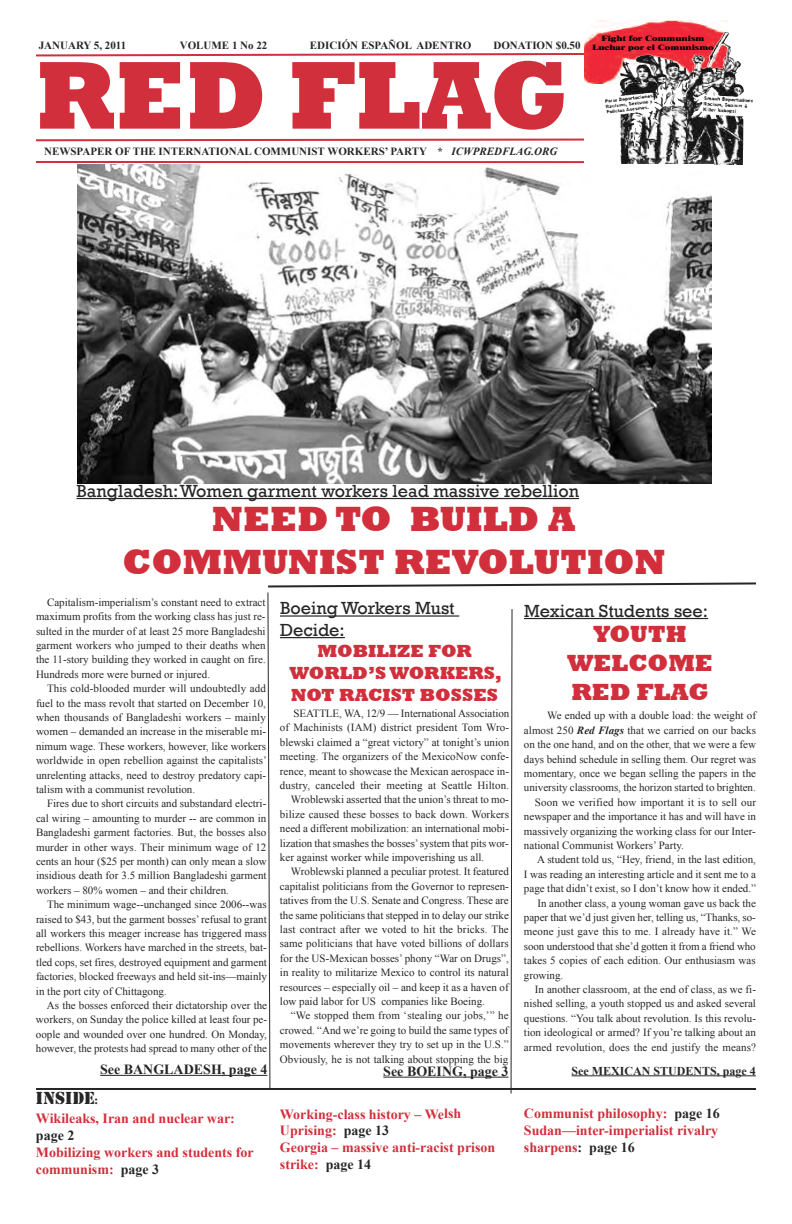
<style>
.page{position:relative;width:792px;height:1224px;background:#fff}
.page>*{position:absolute;margin:0;border:0;box-sizing:border-box;transform-origin:0 0}
.t1{font:800 98px "Rockwell";color:#d12f3b;scale:.95 1}
.t2{font:800 36px/43.2px "Rockwell";color:#d12f3b;text-align:center}
.t3{font:800 24px/28.8px "Rockwell";color:#d12f3b;text-align:center}
.t4{font:18px/21.6px "Rockwell";color:#272627}
.t5{font:800 18px/21.6px "Rockwell";color:#d12f3b;text-align:center}
.t6{font:18px "Stencil";color:#272627}
.t7{font:700 14px/16.8px "Times New Roman";color:#d12f3b}
.t8{font:700 14px "Times New Roman";color:#272627}
.t9{font:700 12px "Times New Roman";color:#272627}
.t10{font:11px/14.4px "Times New Roman";color:#272627;text-align:justify}
.t11{font:700 11px "Times New Roman";color:#272627}
.t12{font:800 7.5px/9px "Times";color:#000;text-align:center;scale:1.38 1}
.s1{font-style:italic}
.s2{font-size:11px}
.s3{color:#272627}
.s4{font-weight:700;font-style:italic}
</style>
<div class="page">
<svg style="left:36px;top:53px;width:548px;height:4px"></svg>
<svg style="left:36px;top:138px;width:548px;height:4px"></svg>
<hr style="left:36px;top:161px;width:563px;height:2px;background:#d12f3b">
<hr style="left:100px;top:1075px;width:167px;height:1px;background:#272627">
<hr style="left:36px;top:1088px;width:720px;height:2px;background:#272627">
<svg style="left:584px;top:20px;width:169px;height:144px"></svg>
<img style="left:584px;top:20px;width:143px;height:63px">
<img style="left:606px;top:54px;width:48px;height:60px">
<img style="left:77px;top:165px;width:635px;height:319px">
<hr style="left:76px;top:498px;width:503px;height:1px;background:#272627">
<svg style="left:266px;top:582px;width:491px;height:512px"></svg>
<p class="t11" style="left:39px;top:39px;width:89px">JANUARY 5, 2011</p>
<p class="t11" style="left:180px;top:39px;width:89px">VOLUME 1 No 22</p>
<p class="t11" style="left:310px;top:39px;width:163px">EDICIÓN ESPAÑOL ADENTRO</p>
<p class="t11" style="left:493px;top:39px;width:89px">DONATION $0.50</p>
<h1 class="t1" style="left:36px;top:36px;width:562px">RED FLAG</h1>
<p class="t11" style="left:44px;top:145px;width:515px">NEWSPAPER OF THE INTERNATIONAL COMMUNIST WORKERS’ PARTY * <span class="s1">ICWPREDFLAG.ORG</span></p>
<p class="t12" style="left:592px;top:35px;width:90px">Fight for Communism<br>Luchar por el Comunismo</p>
<h3 class="t4" style="left:76px;top:479px;width:504px">Bangladesh: Women garment workers lead massive rebellion</h3>
<h2 class="t2" style="left:123px;top:496px;width:544px">NEED TO BUILD A<br>COMMUNIST REVOLUTION</h2>
<p class="t10" style="left:36px;top:595px;width:231px;text-indent:11px">Capitalism-imperialism’s constant need to extract maximum profits from the working class has just re&shy;sulted in the murder of at least 25 more Bangladeshi garment workers who jumped to their deaths when the 11-story building they worked in caught on fire.<br>Hundreds more were burned or injured.</p>
<p class="t10" style="left:36px;top:681px;width:232px;text-indent:11px">This cold-blooded murder will undoubtedly add fuel to the mass revolt that started on December 10, when thousands of Bangladeshi workers – mainly women – demanded an increase in the miserable mi&shy;nimum wage. These workers, however, like workers worldwide in open rebellion against the capitalists’ unrelenting attacks, need to destroy predatory capi&shy;talism with a communist revolution.</p>
<p class="t10" style="left:36px;top:797px;width:232px;text-indent:11px">Fires due to short circuits and substandard electri&shy;cal wiring – amounting to murder -- are common in Bangladeshi garment factories. But, the bosses also murder in other ways. Their minimum wage of 12 cents an hour ($25 per month) can only mean a slow insidious death for 3.5 million Bangladeshi garment workers – 80% women – and their children.</p>
<p class="t10" style="left:36px;top:897px;width:233px;text-indent:11px">The minimum wage--unchanged since 2006--was raised to $43, but the garment bosses’ refusal to grant all workers this meager increase has triggered mass rebellions. Workers have marched in the streets, bat&shy;tled cops, set fires, destroyed equipment and garment factories, blocked freeways and held sit-ins—mainly in the port city of Chittagong.</p>
<p class="t10" style="left:36px;top:998px;width:233px;text-indent:11px">As the bosses enforced their dictatorship over the workers, on Sunday the police killed at least four pe&shy;oople and wounded over one hundred. On Monday, however, the protests had spread to many other of the</p>
<h3 class="t6" style="left:36px;top:1091px;width:64px">INSIDE<span class="s2">:</span></h3>
<p class="t7" style="left:36px;top:1110px;width:201px">Wikileaks, Iran and nuclear war:</p>
<p class="t8" style="left:36px;top:1128px;width:40px">page 2</p>
<p class="t7" style="left:36px;top:1144px;width:219px">Mobilizing workers and students for communism: <span class="s3">page 3</span></p>
<p class="t8" style="left:100px;top:1062px;width:169px">See BANGLADESH, page 4</p>
<h3 class="t4" style="left:280px;top:597px;width:176px">Boeing Workers Must<br>Decide:</h3>
<h3 class="t5" style="left:290px;top:640px;width:214px">MOBILIZE FOR<br>WORLD’S WORKERS,<br>NOT RACIST BOSSES</h3>
<p class="t10" style="left:293px;top:706px;width:217px">SEATTLE, WA, 12/9 — International Association</p>
<p class="t10" style="left:280px;top:720px;width:231px">of Machinists (IAM) district president Tom Wro-</p>
<p class="t10" style="left:280px;top:735px;width:231px">blewski claimed a “great victory” at tonight’s union</p>
<p class="t10" style="left:280px;top:749px;width:231px">meeting. The organizers of the MexicoNow confe-</p>
<p class="t10" style="left:280px;top:764px;width:231px">rence, meant to showcase the Mexican aerospace in-</p>
<p class="t10" style="left:280px;top:778px;width:231px">dustry, canceled their meeting at Seattle Hilton.</p>
<p class="t10" style="left:291px;top:792px;width:219px">Wroblewski asserted that the union’s threat to mo-</p>
<p class="t10" style="left:280px;top:807px;width:231px">bilize caused these bosses to back down. Workers</p>
<p class="t10" style="left:280px;top:821px;width:231px">need a different mobilization: an international mobi-</p>
<p class="t10" style="left:280px;top:836px;width:230px">lization that smashes the bosses’ system that pits wor-</p>
<p class="t10" style="left:280px;top:850px;width:206px">ker against worker while impoverishing us all.</p>
<p class="t10" style="left:291px;top:864px;width:219px">Wroblewski planned a peculiar protest. It featured</p>
<p class="t10" style="left:280px;top:879px;width:230px">capitalist politicians from the Governor to represen-</p>
<p class="t10" style="left:280px;top:893px;width:230px">tatives from the U.S. Senate and Congress. These are</p>
<p class="t10" style="left:280px;top:908px;width:230px">the same politicians that stepped in to delay our strike</p>
<p class="t10" style="left:280px;top:922px;width:230px">last contract after we voted to hit the bricks. The</p>
<p class="t10" style="left:280px;top:936px;width:230px">same politicians that have voted billions of dollars</p>
<p class="t10" style="left:280px;top:951px;width:230px">for the US-Mexican bosses’ phony “War on Drugs”,</p>
<p class="t10" style="left:280px;top:965px;width:230px">in reality to militarize Mexico to control its natural</p>
<p class="t10" style="left:280px;top:980px;width:230px">resources – especially oil – and keep it as a haven of</p>
<p class="t10" style="left:280px;top:994px;width:207px">low paid labor for US companies like Boeing.</p>
<p class="t10" style="left:291px;top:1008px;width:219px">“We stopped them from ‘stealing our jobs,’” he</p>
<p class="t10" style="left:280px;top:1023px;width:230px">crowed. “And we’re going to build the same types of</p>
<p class="t10" style="left:280px;top:1037px;width:230px">movements wherever they try to set up in the U.S.”</p>
<p class="t10" style="left:280px;top:1052px;width:230px">Obviously, he is not talking about stopping the big</p>
<p class="t8" style="left:383px;top:1063px;width:127px">See BOEING, page 3</p>
<p class="t9" style="left:572px;top:1064px;width:186px">See MEXICAN STUDENTS, page 4</p>
<h3 class="t4" style="left:524px;top:599px;width:186px">Mexican Students see:</h3>
<h3 class="t3" style="left:567px;top:619px;width:147px">YOUTH<br>WELCOME<br>RED FLAG</h3>
<p class="t10" style="left:547px;top:709px;width:210px">We ended up with a double load: the weight of</p>
<p class="t10" style="left:524px;top:723px;width:233px">almost 250 <span class="s4">Red Flags</span> that we carried on our backs</p>
<p class="t10" style="left:524px;top:737px;width:234px">on the one hand, and on the other, that we were a few</p>
<p class="t10" style="left:524px;top:752px;width:234px">days behind schedule in selling them. Our regret was</p>
<p class="t10" style="left:524px;top:766px;width:234px">momentary, once we began selling the papers in the</p>
<p class="t10" style="left:524px;top:781px;width:233px">university classrooms, the horizon started to brighten.</p>
<p class="t10" style="left:535px;top:795px;width:223px">Soon we verified how important it is to sell our</p>
<p class="t10" style="left:524px;top:809px;width:234px">newspaper and the importance it has and will have in</p>
<p class="t10" style="left:524px;top:824px;width:233px">massively organizing the working class for our Inter-</p>
<p class="t10" style="left:524px;top:838px;width:161px">national Communist Workers’ Party.</p>
<p class="t10" style="left:537px;top:853px;width:220px">A student told us, “Hey, friend, in the last edition,</p>
<p class="t10" style="left:524px;top:867px;width:234px">I was reading an interesting article and it sent me to a</p>
<p class="t10" style="left:524px;top:881px;width:234px">page that didn’t exist, so I don’t know how it ended.”</p>
<p class="t10" style="left:538px;top:896px;width:220px">In another class, a young woman gave us back the</p>
<p class="t10" style="left:524px;top:910px;width:233px">paper that we’d just given her, telling us, “Thanks, so-</p>
<p class="t10" style="left:524px;top:925px;width:234px">meone just gave this to me. I already have it.” We</p>
<p class="t10" style="left:524px;top:939px;width:233px">soon understood that she’d gotten it from a friend who</p>
<p class="t10" style="left:524px;top:953px;width:233px">takes 5 copies of each edition. Our enthusiasm was</p>
<p class="t10" style="left:524px;top:968px;width:41px">growing.</p>
<p class="t10" style="left:535px;top:982px;width:223px">In another classroom, at the end of class, as we fi-</p>
<p class="t10" style="left:524px;top:997px;width:234px">nished selling, a youth stopped us and asked several</p>
<p class="t10" style="left:524px;top:1011px;width:234px">questions. “You talk about revolution. Is this revolu-</p>
<p class="t10" style="left:524px;top:1025px;width:234px">tion ideological or armed? If you’re talking about an</p>
<p class="t10" style="left:524px;top:1040px;width:234px">armed revolution, does the end justify the means?</p>
<p class="t7" style="left:280px;top:1105px;width:217px">Working-class history – Welsh<br>Uprising: <span class="s3">page 13<br></span>Georgia – massive anti-racist prison strike: <span class="s3">page 14</span></p>
<p class="t7" style="left:524px;top:1105px;width:198px">Communist philosophy: <span class="s3">page 16<br></span>Sudan—inter-imperialist rivalry sharpens<span class="s3">: page 16</span></p>
</div>
